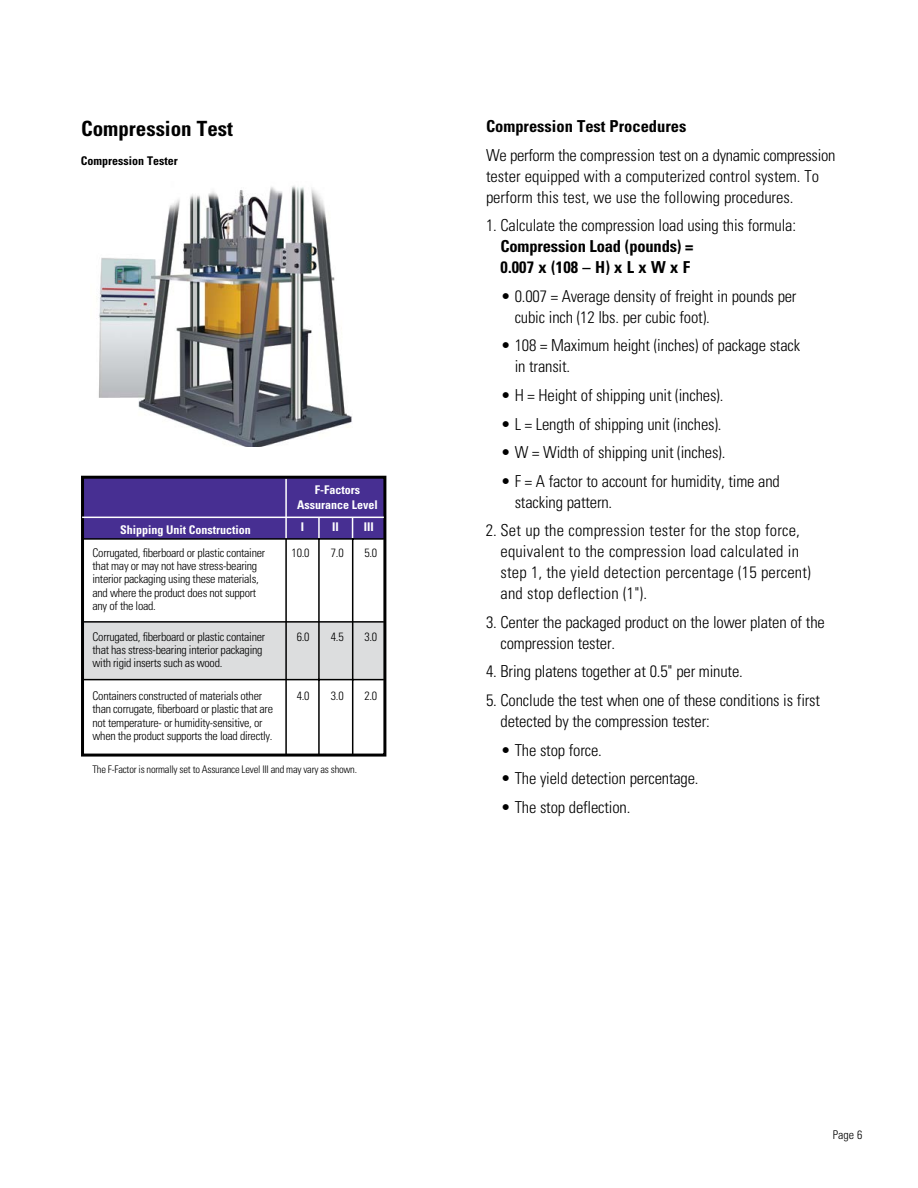
<style>
.page{position:relative;width:918px;height:1188px;background:#fff}
.page>*{position:absolute;margin:0;border:0;box-sizing:border-box;transform-origin:0 0}
.t1{font:700 condensed 21px "Univers LT Std";color:#000}
.t2{font:300 condensed 16.5px/21px "Univers LT Std";letter-spacing:-.01em;color:#000}
.t3{font:300 condensed 16.5px/21px "Univers LT Std";letter-spacing:.01em;color:#000}
.t4{font:700 condensed 16.5px/21px "Univers LT Std";color:#000}
.t5{font:300 condensed 12px/13.2px "Univers LT Std";letter-spacing:-.02em;color:#000}
.t6{font:700 condensed 12px/14.4px "Univers LT Std";color:#fff;text-align:center}
.t7{font:700 condensed 12px "Univers LT Std";color:#000}
.t8{font:300 condensed 10.5px "Univers LT Std";letter-spacing:-.02em;color:#000}
</style>
<div class="page">
<img style="left:98px;top:185px;width:254px;height:262px">
<div style="left:83px;top:622px;width:301px;height:58px;background:#dcddde"></div>
<div style="left:83px;top:476px;width:302px;height:63px;background:#472f92"></div>
<hr style="left:285px;top:538px;width:2px;height:217px;background:#000">
<hr style="left:285px;top:479px;width:2px;height:59px;background:#fff">
<div style="left:81px;top:476px;width:305px;height:281px;border:3px solid #000"></div>
<hr style="left:82px;top:621px;width:302px;height:2px;background:#000">
<hr style="left:318px;top:518px;width:2px;height:21px;background:#fff">
<svg style="left:352px;top:518px;width:1px;height:20px"></svg>
<hr style="left:82px;top:538px;width:302px;height:2px;background:#000">
<hr style="left:318px;top:538px;width:2px;height:217px;background:#000">
<hr style="left:352px;top:538px;width:1px;height:217px;background:#000">
<hr style="left:82px;top:679px;width:302px;height:1px;background:#000">
<hr style="left:82px;top:517px;width:302px;height:1px;background:#fff">
<p class="t1" style="left:81px;top:115px;width:154px">Compression Test</p>
<p class="t4" style="left:486px;top:116px;width:202px">Compression Test Procedures</p>
<p class="t2" style="left:486px;top:144px;width:351px">We perform the compression test on a dynamic compression tester equipped with a computerized control system. To perform this test, we use the following procedures.</p>
<p class="t2" style="left:486px;top:215px;width:312px">1. Calculate the compression load using this formula:</p>
<p class="t4" style="left:501px;top:236px;width:194px">Compression Load (pounds) =<br>0.007 x (108 – H) x L x W x F</p>
<p class="t2" style="left:515px;top:286px;width:283px;text-indent:-14px">• 0.007 = Average density of freight in pounds per cubic inch (12 lbs. per cubic foot).</p>
<p class="t2" style="left:515px;top:335px;width:287px;text-indent:-14px">• 108 = Maximum height (inches) of package stack in transit.</p>
<p class="t2" style="left:501px;top:385px;width:224px">• H = Height of shipping unit (inches).</p>
<p class="t2" style="left:501px;top:413px;width:222px">• L = Length of shipping unit (inches).</p>
<p class="t2" style="left:501px;top:442px;width:226px">• W = Width of shipping unit (inches).</p>
<p class="t2" style="left:515px;top:470px;width:267px;text-indent:-14px">• F = A factor to account for humidity, time and stacking pattern.</p>
<p class="t3" style="left:501px;top:520px;width:312px;text-indent:-15px">2. Set up the compression tester for the stop force, equivalent to the compression load calculated in step 1, the yield detection percentage (15 percent) and stop deflection (1").</p>
<p class="t2" style="left:501px;top:612px;width:326px;text-indent:-15px">3. Center the packaged product on the lower platen of the compression tester.</p>
<p class="t2" style="left:486px;top:661px;width:258px">4. Bring platens together at 0.5" per minute.</p>
<p class="t2" style="left:501px;top:690px;width:321px;text-indent:-15px">5. Conclude the test when one of these conditions is first detected by the compression tester:</p>
<p class="t2" style="left:501px;top:739px;width:102px">• The stop force.</p>
<p class="t2" style="left:501px;top:768px;width:199px">• The yield detection percentage.</p>
<p class="t2" style="left:501px;top:796px;width:131px">• The stop deflection.</p>
<p class="t7" style="left:81px;top:153px;width:98px">Compression Tester</p>
<p class="t6" style="left:297px;top:483px;width:82px">F-Factors<br>Assurance Level</p>
<p class="t6" style="left:301px;top:520px;width:5px">I</p>
<p class="t6" style="left:332px;top:520px;width:8px">II</p>
<p class="t6" style="left:364px;top:520px;width:12px">III</p>
<p class="t6" style="left:120px;top:522px;width:132px">Shipping Unit Construction</p>
<p class="t5" style="left:93px;top:546px;width:174px">Corrugated, fiberboard or plastic container</p>
<p class="t5" style="left:292px;top:546px;width:19px">10.0</p>
<p class="t5" style="left:331px;top:546px;width:14px">7.0</p>
<p class="t5" style="left:364px;top:546px;width:14px">5.0</p>
<p class="t5" style="left:93px;top:560px;width:168px">that may or may not have stress-bearing interior packaging using these materials, and where the product does not support any of the load.</p>
<p class="t5" style="left:93px;top:630px;width:174px">Corrugated, fiberboard or plastic container</p>
<p class="t5" style="left:297px;top:630px;width:14px">6.0</p>
<p class="t5" style="left:331px;top:630px;width:14px">4.5</p>
<p class="t5" style="left:364px;top:630px;width:14px">3.0</p>
<p class="t5" style="left:93px;top:643px;width:172px">that has stress-bearing interior packaging with rigid inserts such as wood.</p>
<p class="t5" style="left:93px;top:689px;width:171px">Containers constructed of materials other</p>
<p class="t5" style="left:297px;top:689px;width:14px">4.0</p>
<p class="t5" style="left:331px;top:689px;width:14px">3.0</p>
<p class="t5" style="left:364px;top:689px;width:14px">2.0</p>
<p class="t5" style="left:93px;top:703px;width:182px">than corrugate, fiberboard or plastic that are not temperature- or humidity-sensitive, or when the product supports the load directly.</p>
<p class="t8" style="left:93px;top:763px;width:266px">The F-Factor is normally set to Assurance Level III and may vary as shown.</p>
<p class="t5" style="left:833px;top:1128px;width:31px">Page 6</p>
</div>
